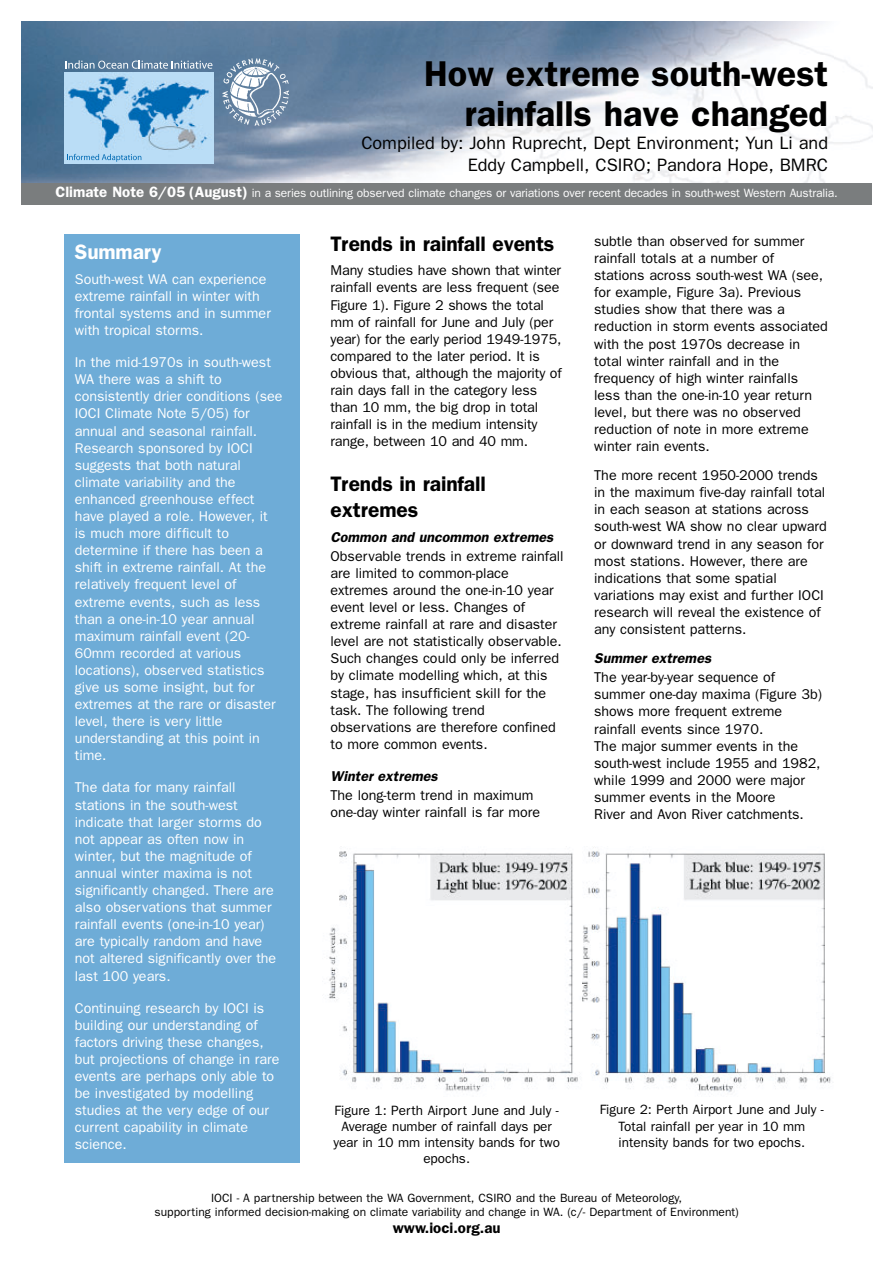
<style>
.page{position:relative;width:893px;height:1263px;background:#fff}
.page>*{position:absolute;margin:0;border:0;box-sizing:border-box;transform-origin:0 0}
.t1{font:600 36px/40.5px "Franklin Gothic";color:#000;text-align:right}
.t2{font:600 21px/25.2px "Franklin Gothic";letter-spacing:-.005em;color:#000}
.t3{font:600 21px "Franklin Gothic";letter-spacing:-.005em;color:#fff}
.t4{font:18px/22.5px "Franklin Gothic";color:#000;text-align:right}
.t5{font:600 15px "Franklin Gothic";color:#000}
.t6{font:14.25px/17.1px "Franklin Gothic";color:#000}
.t7{font:14.25px/17.1px "Franklin Gothic";color:#fff}
.t8{font:italic 600 14.25px "Franklin Gothic";color:#000}
.t9{font:13.5px/16.2px "Franklin Gothic";color:#000;text-align:center}
.t10{font:12px/14.4px "Franklin Gothic";color:#000;text-align:center}
.t11{font:12px "Franklin Gothic";letter-spacing:-.01em;color:#fff}
.s1{font-weight:600;font-size:15px}
</style>
<div class="page">
<img style="left:21px;top:21px;width:851px;height:162px">
<img style="left:64px;top:72px;width:150px;height:92px">
<svg style="left:67px;top:154px;width:74px;height:8px"></svg>
<svg style="left:66px;top:60px;width:146px;height:9px"></svg>
<img style="left:222px;top:58px;width:67px;height:68px">
<div style="left:21px;top:183px;width:851px;height:22px;background:#7a7d7e"></div>
<div style="left:64px;top:235px;width:235px;height:928px;background:#6eacd7"></div>
<img style="left:329px;top:851px;width:502px;height:241px">
<h1 class="t1" style="left:424px;top:56px;width:405px">How extreme south-west rainfalls have changed</h1>
<p class="t4" style="left:361px;top:133px;width:468px">Compiled by: John Ruprecht, Dept Environment; Yun Li and<br>Eddy Campbell, CSIRO; Pandora Hope, BMRC</p>
<p class="t11" style="left:55px;top:189px;width:783px"><span class="s1">Climate Note 6/05 (August)</span> in a series outlining observed climate changes or variations over recent decades in south-west Western Australia.</p>
<h2 class="t3" style="left:75px;top:245px;width:88px">Summary</h2>
<p class="t7" style="left:75px;top:272px;width:197px">South-west WA can experience extreme rainfall in winter with frontal systems and in summer with tropical storms.</p>
<p class="t7" style="left:75px;top:355px;width:209px">In the mid-1970s in south-west<br>WA there was a shift to consistently drier conditions (see<br>IOCI Climate Note 5/05) for annual and seasonal rainfall.<br>Research sponsored by IOCI suggests that both natural climate variability and the enhanced greenhouse effect have played a role. However, it<br>is much more difficult to determine if there has been a shift in extreme rainfall. At the relatively frequent level of extreme events, such as less than a one-in-10 year annual maximum rainfall event (20-<br>60mm recorded at various locations), observed statistics give us some insight, but for extremes at the rare or disaster level, there is very little understanding at this point in time.</p>
<p class="t7" style="left:75px;top:780px;width:203px">The data for many rainfall stations in the south-west indicate that larger storms do not appear as often now in winter, but the magnitude of annual winter maxima is not significantly changed. There are also observations that summer rainfall events (one-in-10 year) are typically random and have not altered significantly over the last 100 years.</p>
<p class="t7" style="left:75px;top:1000px;width:206px">Continuing research by IOCI is building our understanding of factors driving these changes, but projections of change in rare events are perhaps only able to be investigated by modelling studies at the very edge of our current capability in climate science.</p>
<h2 class="t2" style="left:330px;top:233px;width:225px">Trends in rainfall events</h2>
<p class="t6" style="left:330px;top:263px;width:233px">Many studies have shown that winter rainfall events are less frequent (see Figure 1). Figure 2 shows the total mm of rainfall for June and July (per year) for the early period 1949-1975, compared to the later period. It is obvious that, although the majority of rain days fall in the category less than 10 mm, the big drop in total rainfall is in the medium intensity range, between 10 and 40 mm.</p>
<h2 class="t2" style="left:330px;top:474px;width:157px">Trends in rainfall extremes</h2>
<p class="t8" style="left:330px;top:532px;width:224px">Common and uncommon extremes</p>
<p class="t6" style="left:330px;top:549px;width:235px">Observable trends in extreme rainfall are limited to common-place extremes around the one-in-10 year event level or less. Changes of extreme rainfall at rare and disaster level are not statistically observable.<br>Such changes could only be inferred by climate modelling which, at this stage, has insufficient skill for the task. The following trend observations are therefore confined to more common events.</p>
<p class="t8" style="left:330px;top:771px;width:109px">Winter extremes</p>
<p class="t6" style="left:330px;top:788px;width:211px">The long-term trend in maximum one-day winter rainfall is far more</p>
<p class="t6" style="left:594px;top:234px;width:235px">subtle than observed for summer rainfall totals at a number of stations across south-west WA (see, for example, Figure 3a). Previous studies show that there was a reduction in storm events associated with the post 1970s decrease in total winter rainfall and in the frequency of high winter rainfalls<br>less than the one-in-10 year return level, but there was no observed reduction of note in more extreme winter rain events.</p>
<p class="t6" style="left:594px;top:468px;width:234px">The more recent 1950-2000 trends in the maximum five-day rainfall total in each season at stations across south-west WA show no clear upward or downward trend in any season for most stations. However, there are indications that some spatial variations may exist and further IOCI research will reveal the existence of any consistent patterns.</p>
<p class="t8" style="left:594px;top:653px;width:118px">Summer extremes</p>
<p class="t6" style="left:594px;top:670px;width:229px">The year-by-year sequence of summer one-day maxima (Figure 3b) shows more frequent extreme rainfall events since 1970.<br>The major summer events in the south-west include 1955 and 1982, while 1999 and 2000 were major summer events in the Moore<br>River and Avon River catchments.</p>
<p class="t9" style="left:333px;top:1103px;width:228px">Figure 1: Perth Airport June and July -<br>Average number of rainfall days per year in 10 mm intensity bands for two epochs.</p>
<p class="t9" style="left:599px;top:1103px;width:226px">Figure 2: Perth Airport June and July -<br>Total rainfall per year in 10 mm intensity bands for two epochs.</p>
<p class="t10" style="left:154px;top:1192px;width:586px">IOCI - A partnership between the WA Government, CSIRO and the Bureau of Meteorology,<br>supporting informed decision-making on climate variability and change in WA. (c/- Department of Environment)</p>
<p class="t5" style="left:393px;top:1222px;width:109px">www.ioci.org.au</p>
</div>
